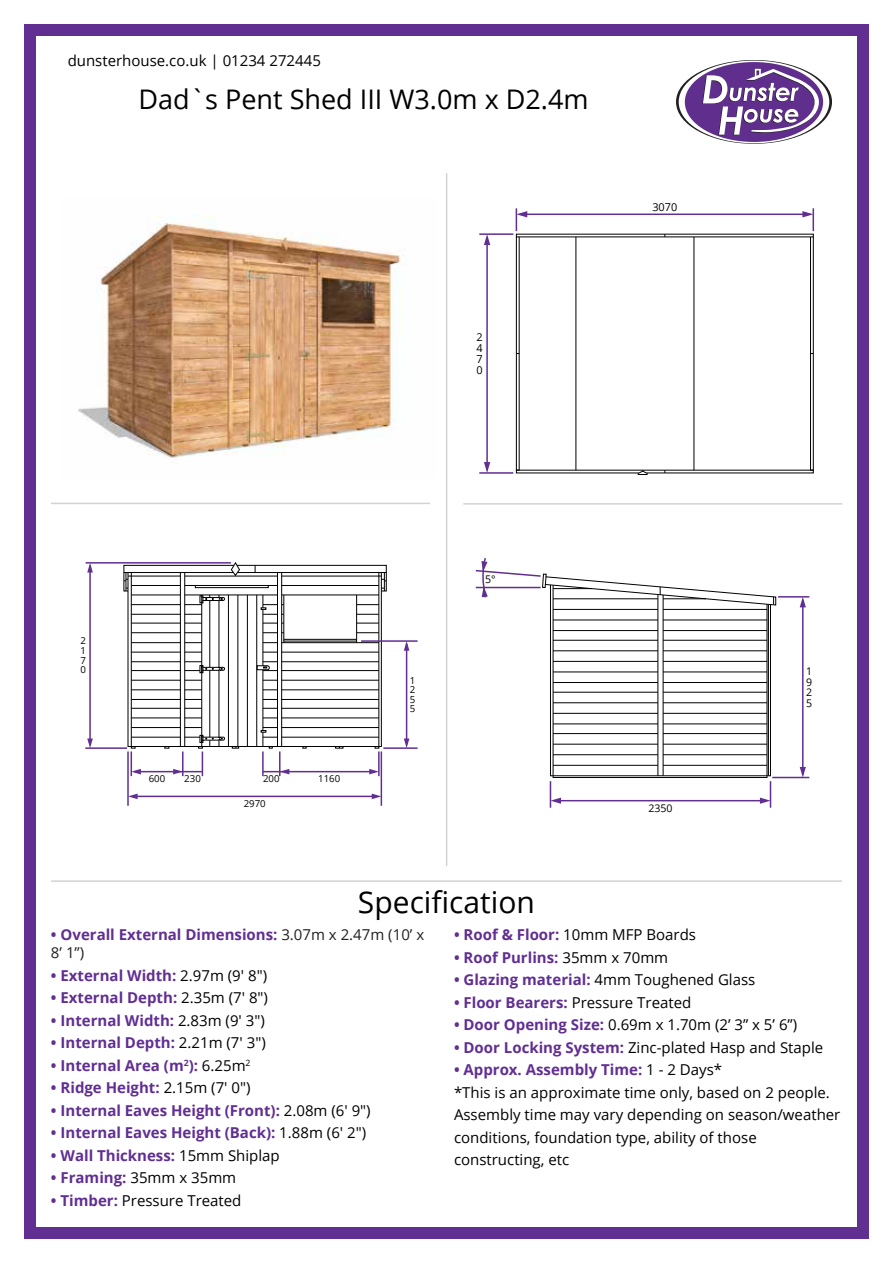
<style>
.page{position:relative;width:893px;height:1263px;background:#fff}
.page>*{position:absolute;margin:0;border:0;box-sizing:border-box;transform-origin:0 0}
.t1{font:30px "Open Sans";color:#000}
.t2{font:27px "Open Sans";color:#000}
.t3{font:700 15px/18px "Open Sans";color:#612e92}
.t4{font:15px/22.5px "Open Sans";color:#000}
.t5{font:10.95px/10.9px "Open Sans";color:#000;text-align:justify}
.t6{font:10.5px/10.5px "Open Sans";color:#000}
.t7{font:9.6px/9.6px "Open Sans";color:#000}
.s1{font-weight:400;color:#231f20}
.s2{font-weight:400;color:#000}
.s3{font-weight:700;color:#612e92}
</style>
<div class="page">
<svg style="left:676px;top:60px;width:156px;height:84px"></svg>
<svg style="left:679px;top:61px;width:150px;height:82px"></svg>
<div style="left:685px;top:62px;width:138px;height:80px;background:#602e8d;border-radius:50%"></div>
<svg style="left:702px;top:69px;width:117px;height:66px"></svg>
<div style="left:24px;top:24px;width:845px;height:1215px;border:12px solid #612e92"></div>
<hr style="left:446px;top:173px;width:1px;height:693px;background:#d1d3d4">
<hr style="left:51px;top:503px;width:379px;height:1px;background:#d1d3d4">
<hr style="left:463px;top:503px;width:379px;height:2px;background:#d1d3d4">
<hr style="left:51px;top:880px;width:791px;height:2px;background:#d1d3d4">
<div style="left:237px;top:565px;width:150px;height:8px;border:1px solid #000"></div>
<hr style="left:277px;top:572px;width:1px;height:174px;background:#000">
<hr style="left:281px;top:572px;width:1px;height:174px;background:#000">
<hr style="left:185px;top:576px;width:92px;height:1px;background:#000">
<hr style="left:282px;top:576px;width:99px;height:1px;background:#000">
<hr style="left:185px;top:585px;width:92px;height:1px;background:#000">
<hr style="left:282px;top:585px;width:97px;height:1px;background:#000">
<div style="left:195px;top:585px;width:74px;height:3px;border:1px solid #000"></div>
<hr style="left:185px;top:594px;width:92px;height:1px;background:#000">
<hr style="left:282px;top:594px;width:97px;height:1px;background:#000">
<hr style="left:262px;top:670px;width:1px;height:60px;background:#000">
<hr style="left:262px;top:609px;width:1px;height:57px;background:#000">
<hr style="left:282px;top:642px;width:97px;height:1px;background:#000">
<hr style="left:356px;top:595px;width:1px;height:48px;background:#000">
<hr style="left:283px;top:595px;width:1px;height:48px;background:#000">
<hr style="left:284px;top:641px;width:73px;height:1px;background:#000">
<hr style="left:284px;top:639px;width:73px;height:1px;background:#000">
<svg style="left:261px;top:595px;width:23px;height:20px"></svg>
<svg style="left:263px;top:623px;width:21px;height:1px"></svg>
<svg style="left:263px;top:632px;width:21px;height:1px"></svg>
<svg style="left:263px;top:642px;width:14px;height:1px"></svg>
<hr style="left:282px;top:652px;width:97px;height:1px;background:#000">
<svg style="left:263px;top:652px;width:14px;height:1px"></svg>
<hr style="left:282px;top:661px;width:97px;height:1px;background:#000">
<hr style="left:282px;top:670px;width:97px;height:1px;background:#000">
<svg style="left:257px;top:661px;width:20px;height:10px"></svg>
<hr style="left:282px;top:680px;width:97px;height:1px;background:#000">
<svg style="left:263px;top:680px;width:14px;height:1px"></svg>
<hr style="left:282px;top:689px;width:97px;height:1px;background:#000">
<svg style="left:263px;top:689px;width:14px;height:1px"></svg>
<hr style="left:282px;top:699px;width:97px;height:1px;background:#000">
<svg style="left:263px;top:699px;width:14px;height:1px"></svg>
<hr style="left:282px;top:708px;width:97px;height:1px;background:#000">
<svg style="left:263px;top:708px;width:14px;height:1px"></svg>
<hr style="left:282px;top:717px;width:97px;height:1px;background:#000">
<svg style="left:263px;top:717px;width:14px;height:1px"></svg>
<hr style="left:282px;top:727px;width:97px;height:1px;background:#000">
<hr style="left:282px;top:737px;width:97px;height:1px;background:#000">
<svg style="left:261px;top:727px;width:16px;height:21px"></svg>
<svg style="left:357px;top:572px;width:30px;height:177px"></svg>
<hr style="left:256px;top:595px;width:1px;height:151px;background:#000">
<hr style="left:247px;top:595px;width:1px;height:151px;background:#000">
<svg style="left:335px;top:746px;width:8px;height:2px"></svg>
<hr style="left:86px;top:562px;width:145px;height:2px;background:#612e92">
<hr style="left:85px;top:747px;width:42px;height:2px;background:#612e92">
<hr style="left:89px;top:565px;width:2px;height:179px;background:#612e92">
<hr style="left:127px;top:751px;width:2px;height:55px;background:#612e92">
<hr style="left:381px;top:751px;width:1px;height:55px;background:#612e92">
<hr style="left:378px;top:751px;width:2px;height:25px;background:#612e92">
<hr style="left:262px;top:751px;width:2px;height:25px;background:#612e92">
<hr style="left:133px;top:796px;width:244px;height:1px;background:#612e92">
<hr style="left:279px;top:751px;width:2px;height:25px;background:#612e92">
<hr style="left:263px;top:771px;width:112px;height:1px;background:#612e92">
<hr style="left:383px;top:747px;width:35px;height:2px;background:#612e92">
<hr style="left:361px;top:640px;width:57px;height:2px;background:#612e92">
<hr style="left:406px;top:644px;width:1px;height:100px;background:#612e92">
<svg style="left:404px;top:641px;width:5px;height:10px"></svg>
<svg style="left:404px;top:738px;width:5px;height:10px"></svg>
<svg style="left:372px;top:793px;width:9px;height:6px"></svg>
<svg style="left:369px;top:769px;width:10px;height:5px"></svg>
<svg style="left:280px;top:769px;width:9px;height:5px"></svg>
<svg style="left:123px;top:562px;width:117px;height:214px"></svg>
<svg style="left:87px;top:738px;width:6px;height:10px"></svg>
<svg style="left:87px;top:563px;width:6px;height:9px"></svg>
<svg style="left:128px;top:793px;width:10px;height:6px"></svg>
<hr style="left:772px;top:777px;width:37px;height:1px;background:#612e92">
<hr style="left:778px;top:596px;width:31px;height:2px;background:#612e92">
<hr style="left:802px;top:600px;width:1px;height:175px;background:#612e92">
<svg style="left:800px;top:767px;width:6px;height:10px"></svg>
<svg style="left:800px;top:597px;width:6px;height:10px"></svg>
<svg style="left:475px;top:558px;width:301px;height:250px"></svg>
<div style="left:516px;top:237px;width:4px;height:233px;border:1px solid #000"></div>
<div style="left:810px;top:237px;width:4px;height:233px;border:1px solid #000"></div>
<hr style="left:575px;top:237px;width:1px;height:233px;background:#000">
<hr style="left:694px;top:237px;width:1px;height:233px;background:#000">
<svg style="left:516px;top:469px;width:298px;height:6px"></svg>
<svg style="left:484px;top:462px;width:6px;height:10px"></svg>
<svg style="left:484px;top:235px;width:6px;height:10px"></svg>
<svg style="left:802px;top:211px;width:10px;height:6px"></svg>
<hr style="left:479px;top:472px;width:34px;height:2px;background:#612e92">
<hr style="left:486px;top:239px;width:2px;height:231px;background:#612e92">
<hr style="left:479px;top:233px;width:34px;height:2px;background:#612e92">
<svg style="left:516px;top:208px;width:11px;height:23px"></svg>
<hr style="left:520px;top:214px;width:290px;height:1px;background:#612e92">
<hr style="left:812px;top:208px;width:2px;height:23px;background:#612e92">
<img style="left:78px;top:215px;width:327px;height:248px">
<p class="t4" style="left:68px;top:49px;width:255px">dunsterhouse.co.uk | 01234 272445</p>
<h2 class="t2" style="left:138px;top:81px;width:452px">Dad`s Pent Shed III W3.0m x D2.4m</h2>
<p class="t5" style="left:476px;top:331px;width:8px">2<br>4<br>7<br>0</p>
<p class="t5" style="left:652px;top:201px;width:26px">3070</p>
<p class="t7" style="left:81px;top:636px;width:7px">2<br>1<br>7<br>0</p>
<p class="t7" style="left:149px;top:774px;width:18px">600</p>
<p class="t7" style="left:184px;top:774px;width:18px">230</p>
<p class="t7" style="left:263px;top:774px;width:18px">200</p>
<p class="t7" style="left:318px;top:774px;width:24px">1160</p>
<p class="t7" style="left:244px;top:798px;width:24px">2970</p>
<p class="t7" style="left:410px;top:675px;width:7px">1<br>2<br>5<br>5</p>
<p class="t6" style="left:485px;top:574px;width:12px">5°</p>
<p class="t6" style="left:648px;top:802px;width:26px">2350</p>
<p class="t6" style="left:806px;top:666px;width:7px">1<br>9<br>2<br>5</p>
<h1 class="t1" style="left:358px;top:881px;width:178px">Specification</h1>
<p class="t3" style="left:51px;top:925px;width:375px">• Overall External Dimensions: <span class="s1">3.07m x 2.47m (10’ x<br>8’ 1”)</span></p>
<p class="t3" style="left:51px;top:966px;width:218px">• External Width: <span class="s2">2.97m (9' 8")</span></p>
<p class="t3" style="left:51px;top:988px;width:219px">• External Depth: <span class="s2">2.35m (7' 8")</span></p>
<p class="t3" style="left:51px;top:1011px;width:215px">• Internal Width: <span class="s2">2.83m (9' 3")</span></p>
<p class="t3" style="left:51px;top:1033px;width:216px">• Internal Depth: <span class="s2">2.21m (7' 3")</span></p>
<p class="t3" style="left:51px;top:1056px;width:201px">• Internal Area (m<sup>2</sup>): <span class="s2">6.25m</span><sup>2</sup></p>
<p class="t3" style="left:51px;top:1078px;width:201px">• Ridge Height: <span class="s2">2.15m (7' 0")</span></p>
<p class="t3" style="left:51px;top:1101px;width:321px">• Internal Eaves Height (Front): <span class="s2">2.08m (6' 9")</span></p>
<p class="t3" style="left:51px;top:1123px;width:317px">• Internal Eaves Height (Back): <span class="s2">1.88m (6' 2")</span></p>
<p class="t3" style="left:51px;top:1146px;width:230px">• Wall Thickness: <span class="s2">15mm Shiplap</span></p>
<p class="t3" style="left:51px;top:1168px;width:187px">• Framing: <span class="s2">35mm x 35mm</span></p>
<p class="t4" style="left:51px;top:1188px;width:192px"><span class="s3">• Timber:</span> Pressure Treated</p>
<p class="t4" style="left:454px;top:923px;width:243px"><span class="s3">• Roof &amp; Floor:</span> 10mm MFP Boards</p>
<p class="t3" style="left:454px;top:948px;width:216px">• Roof Purlins: <span class="s2">35mm x 70mm</span></p>
<p class="t3" style="left:454px;top:970px;width:303px">• Glazing material: <span class="s2">4mm Toughened Glass</span></p>
<p class="t4" style="left:454px;top:990px;width:239px"><span class="s3">• Floor Bearers:</span> Pressure Treated</p>
<p class="t4" style="left:454px;top:1013px;width:345px"><span class="s3">• Door Opening Size:</span> 0.69m x 1.70m (2’ 3” x 5’ 6”)</p>
<p class="t4" style="left:454px;top:1035px;width:371px"><span class="s3">• Door Locking System:</span> Zinc-plated Hasp and Staple</p>
<p class="t4" style="left:454px;top:1058px;width:388px"><span class="s3">• Approx. Assembly Time:</span> 1 - 2 Days*<br>*This is an approximate time only, based on 2 people.<br>Assembly time may vary depending on season/weather conditions, foundation type, ability of those constructing, etc</p>
</div>
